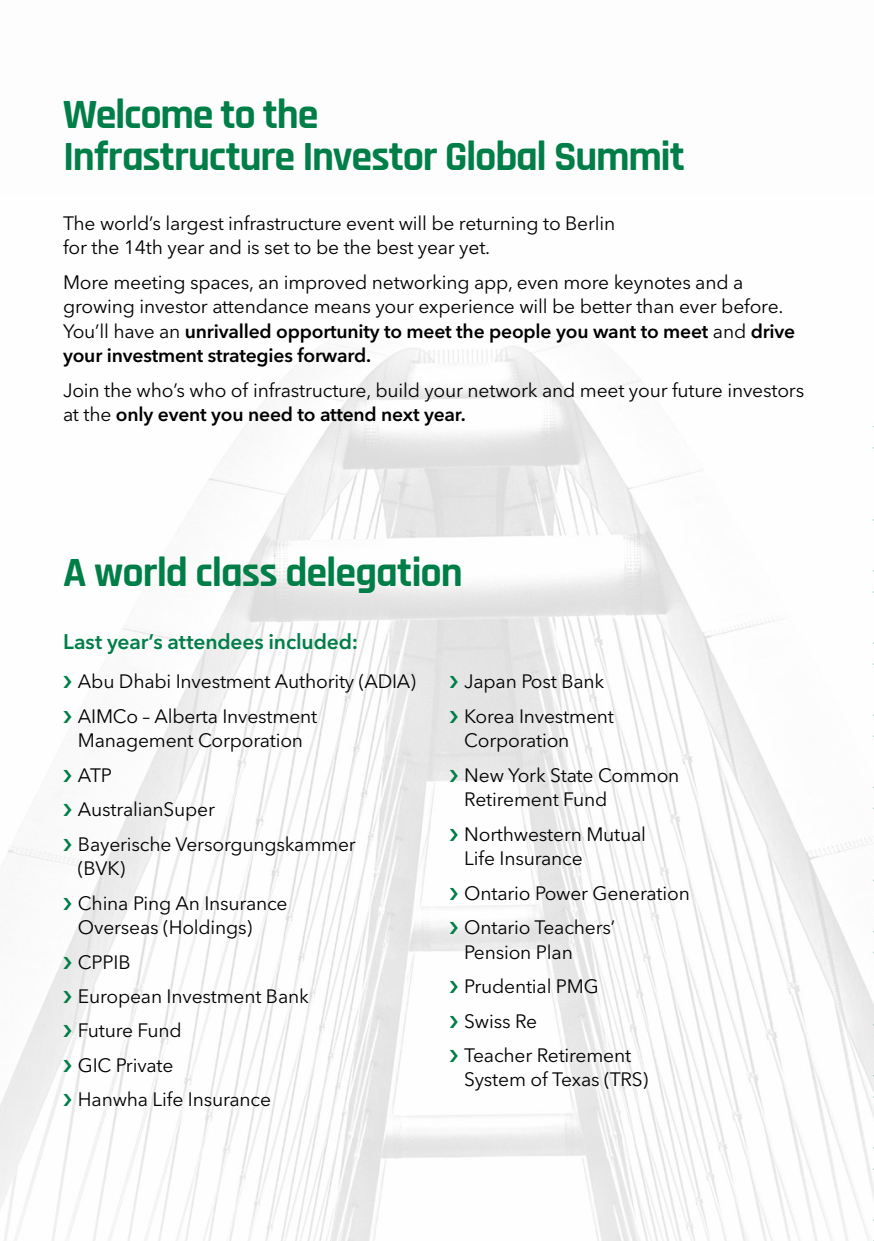
<style>
.page{position:relative;width:874px;height:1241px;background:#fff}
.page>*{position:absolute;margin:0;border:0;box-sizing:border-box;transform-origin:0 0}
.t1{font:700 42px/42px "Rajdhani";letter-spacing:-.025em;color:#007e48}
.t2{font:600 21px "Avenir Next LT Pro";letter-spacing:-.01em;color:#007e48}
.t3{font:19.25px/34.5px "Avenir Next LT Pro";letter-spacing:-.01em;color:#000}
.s1{font-weight:600}
</style>
<div class="page">
<div style="left:0;top:0;width:873px;height:1240px;background:#fbfafa"></div>
<img style="left:0;top:346px;width:873px;height:894px">
<svg style="left:63px;top:676px;width:8px;height:12px"></svg>
<svg style="left:63px;top:710px;width:8px;height:12px"></svg>
<svg style="left:63px;top:769px;width:8px;height:12px"></svg>
<svg style="left:63px;top:803px;width:8px;height:13px"></svg>
<svg style="left:63px;top:838px;width:8px;height:12px"></svg>
<svg style="left:63px;top:897px;width:8px;height:12px"></svg>
<svg style="left:63px;top:956px;width:8px;height:12px"></svg>
<svg style="left:63px;top:990px;width:8px;height:12px"></svg>
<svg style="left:63px;top:1024px;width:8px;height:13px"></svg>
<svg style="left:63px;top:1059px;width:8px;height:12px"></svg>
<svg style="left:63px;top:1093px;width:8px;height:13px"></svg>
<svg style="left:449px;top:676px;width:8px;height:12px"></svg>
<svg style="left:449px;top:710px;width:8px;height:12px"></svg>
<svg style="left:449px;top:769px;width:8px;height:12px"></svg>
<svg style="left:449px;top:828px;width:8px;height:12px"></svg>
<svg style="left:449px;top:887px;width:8px;height:12px"></svg>
<svg style="left:449px;top:921px;width:8px;height:12px"></svg>
<svg style="left:449px;top:980px;width:8px;height:12px"></svg>
<svg style="left:449px;top:1014px;width:8px;height:13px"></svg>
<svg style="left:449px;top:1049px;width:8px;height:12px"></svg>
<h1 class="t1" style="left:63px;top:95px;width:623px">Welcome to the<br>Infrastructure Investor Global Summit</h1>
<p class="t3" style="left:63px;top:211px;width:553px;line-height:24.5px">The world’s largest infrastructure event will be returning to Berlin for the 14th year and is set to be the best year yet.</p>
<p class="t3" style="left:63px;top:270px;width:733px;line-height:24.5px">More meeting spaces, an improved networking app, even more keynotes and a growing investor attendance means your experience will be better than ever before.<br>You’ll have an <span class="s1">unrivalled opportunity to meet the people you want to meet</span> and <span class="s1">drive your investment strategies forward.</span></p>
<p class="t3" style="left:63px;top:377px;width:742px;line-height:24.5px">Join the who’s who of infrastructure, build your network and meet your future investors at the <span class="s1">only event you need to attend next year.</span></p>
<h1 class="t1" style="left:63px;top:553px;width:401px">A world class delegation</h1>
<p class="t2" style="left:63px;top:628px;width:296px">Last year’s attendees included:</p>
<p class="t3" style="left:78px;top:664px;width:339px">Abu Dhabi Investment Authority (ADIA)<br>AIMCo – Alberta Investment</p>
<p class="t3" style="left:78px;top:723px;width:279px">Management Corporation<br>ATP<br>AustralianSuper<br>Bayerische Versorgungskammer</p>
<p class="t3" style="left:78px;top:851px;width:211px">(BVK)<br>China Ping An Insurance</p>
<p class="t3" style="left:78px;top:910px;width:232px">Overseas (Holdings)<br>CPPIB<br>European Investment Bank<br>Future Fund<br>GIC Private<br>Hanwha Life Insurance</p>
<p class="t3" style="left:464px;top:664px;width:151px">Japan Post Bank<br>Korea Investment</p>
<p class="t3" style="left:464px;top:723px;width:216px">Corporation<br>New York State Common</p>
<p class="t3" style="left:464px;top:782px;width:183px">Retirement Fund<br>Northwestern Mutual</p>
<p class="t3" style="left:464px;top:841px;width:227px">Life Insurance<br>Ontario Power Generation<br>Ontario Teachers’</p>
<p class="t3" style="left:464px;top:934px;width:168px">Pension Plan<br>Prudential PMG<br>Swiss Re<br>Teacher Retirement</p>
<p class="t3" style="left:464px;top:1062px;width:185px">System of Texas (TRS)</p>
</div>
